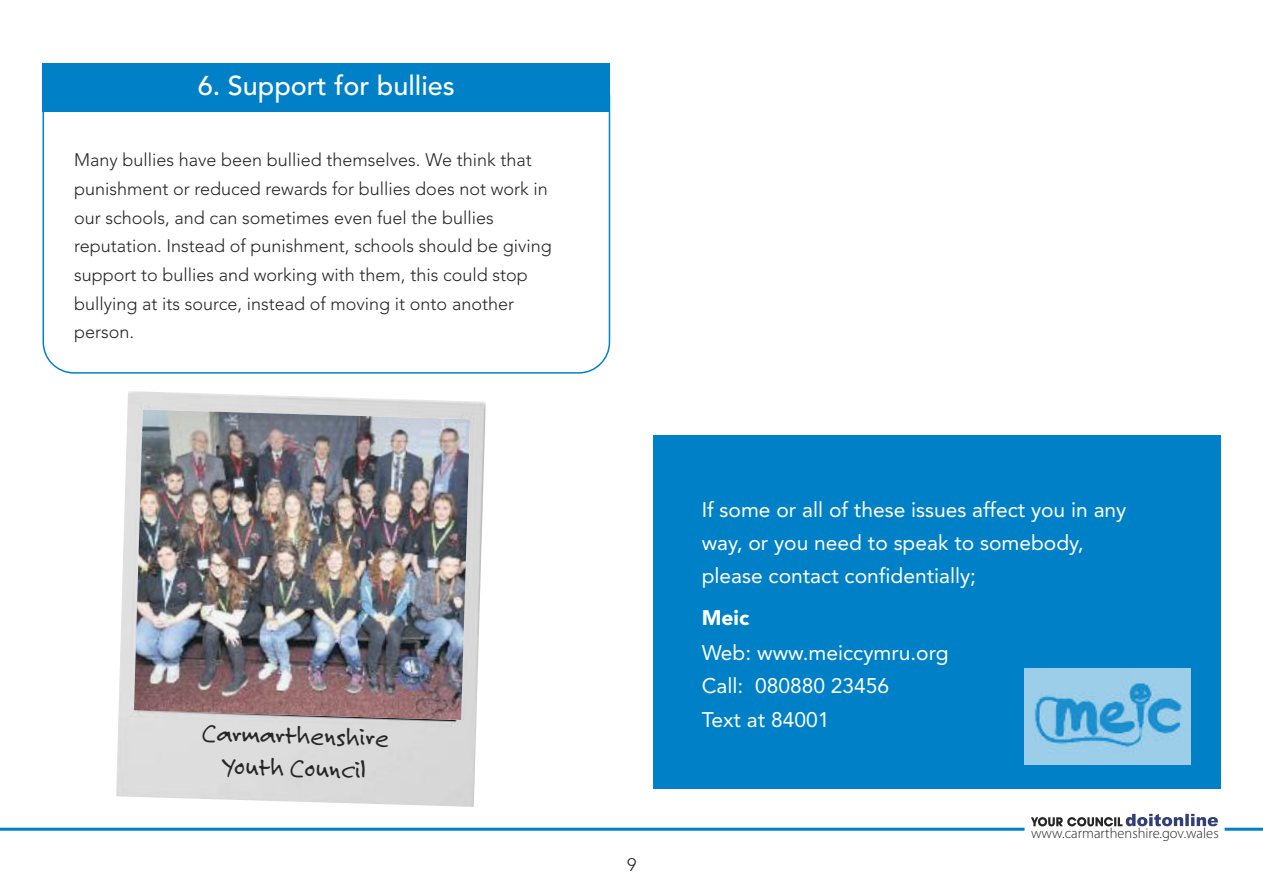
<style>
.page{position:relative;width:1263px;height:893px;background:#fff}
.page>*{position:absolute;margin:0;border:0;box-sizing:border-box;transform-origin:0 0}
.t1{font:27px/32.4px "Felt Tip Roman";color:#272526;text-align:center}
.t2{font:500 27px "Avenir";color:#fff}
.t3{font:21px/33.5px "Avenir";color:#fff}
.t4{font:900 21px "Avenir";color:#fff}
.t5{font:300 18px/28.7px "Avenir";color:#272526}
.t6{font:300 14.55px "Myriad Pro";color:#272526}
</style>
<div class="page">
<div style="left:653px;top:435px;width:567px;height:353px;background:#0081c7"></div>
<hr style="left:0;top:828px;width:1024px;height:3px;background:#0081c7">
<svg style="left:1031px;top:814px;width:187px;height:12px"></svg>
<hr style="left:1224px;top:828px;width:39px;height:3px;background:#0081c7">
<svg style="left:43px;top:112px;width:567px;height:262px"></svg>
<div style="left:43px;top:64px;width:567px;height:48px;background:#0081c7"></div>
<img style="left:116px;top:391px;width:370px;height:416px">
<img style="left:134px;top:410px;width:336px;height:310px">
<img style="left:1024px;top:668px;width:167px;height:96px">
<h1 class="t2" style="left:198px;top:63px;width:259px">6. Support for bullies</h1>
<p class="t5" style="left:74px;top:146px;width:479px">Many bullies have been bullied themselves. We think that punishment or reduced rewards for bullies does not work in our schools, and can sometimes even fuel the bullies reputation. Instead of punishment, schools should be giving support to bullies and working with them, this could stop bullying at its source, instead of moving it onto another person.</p>
<h1 class="t1" style="left:202px;top:718px;width:189px;rotate:2deg">Carmarthenshire<br>Youth Council</h1>
<p class="t5" style="left:627px;top:850px;width:11px">9</p>
<p class="t3" style="left:702px;top:492px;width:426px">If some or all of these issues affect you in any way, or you need to speak to somebody, please contact confidentially;</p>
<p class="t4" style="left:702px;top:600px;width:49px">Meic</p>
<p class="t3" style="left:702px;top:635px;width:248px">Web: www.meiccymru.org<br>Call: 080880 23456<br>Text at 84001</p>
<p class="t6" style="left:1031px;top:828px;width:189px">www.carmarthenshire.gov.wales</p>
</div>
